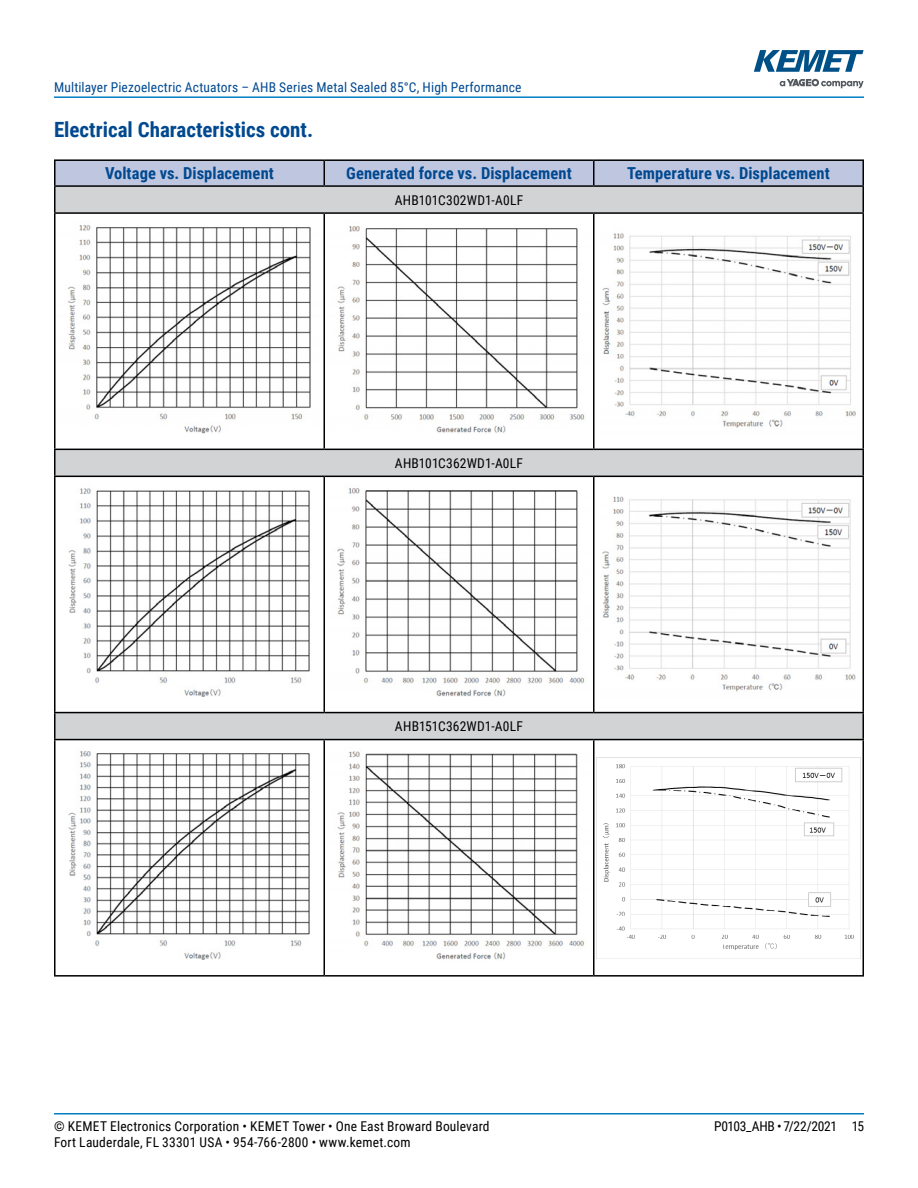
<style>
.page{position:relative;width:918px;height:1188px;background:#fff}
.page>*{position:absolute;margin:0;border:0;box-sizing:border-box;transform-origin:0 0}
.t1{font:700 21px "Roboto Condensed";color:#004990}
.t2{font:700 16.5px "Roboto Condensed";letter-spacing:.005em;color:#004990}
.t3{font:13.5px "Roboto Condensed";letter-spacing:.015em;color:#000}
.t4{font:13.5px "Roboto Condensed";letter-spacing:.015em;color:#004990}
.t5{font:13.5px "Roboto Condensed";letter-spacing:-.025em;color:#000}
</style>
<div class="page">
<hr style="left:54px;top:1113px;width:810px;height:2px;background:#007dc3">
<hr style="left:54px;top:96px;width:810px;height:2px;background:#007dc3">
<svg style="left:780px;top:79px;width:84px;height:9px"></svg>
<svg style="left:754px;top:50px;width:110px;height:22px"></svg>
<svg style="left:56px;top:187px;width:806px;height:552px;fill:#d1d3d4"></svg>
<div style="left:56px;top:161px;width:806px;height:24px;background:#bfc6e0"></div>
<hr style="left:324px;top:214px;width:1px;height:235px;background:#000">
<hr style="left:593px;top:214px;width:1px;height:235px;background:#000">
<hr style="left:324px;top:477px;width:1px;height:235px;background:#000">
<hr style="left:593px;top:477px;width:1px;height:235px;background:#000">
<hr style="left:324px;top:740px;width:1px;height:235px;background:#000">
<hr style="left:593px;top:740px;width:1px;height:235px;background:#000">
<hr style="left:54px;top:159px;width:270px;height:2px;background:#000">
<hr style="left:54px;top:161px;width:2px;height:24px;background:#000">
<hr style="left:324px;top:159px;width:270px;height:2px;background:#000">
<hr style="left:594px;top:159px;width:270px;height:2px;background:#000">
<hr style="left:862px;top:161px;width:2px;height:24px;background:#000">
<hr style="left:54px;top:214px;width:2px;height:235px;background:#000">
<hr style="left:862px;top:214px;width:2px;height:235px;background:#000">
<hr style="left:54px;top:477px;width:2px;height:235px;background:#000">
<hr style="left:862px;top:477px;width:2px;height:235px;background:#000">
<hr style="left:54px;top:740px;width:2px;height:235px;background:#000">
<hr style="left:862px;top:740px;width:2px;height:235px;background:#000">
<hr style="left:54px;top:975px;width:270px;height:2px;background:#000">
<hr style="left:324px;top:975px;width:270px;height:2px;background:#000">
<hr style="left:594px;top:975px;width:270px;height:2px;background:#000">
<hr style="left:54px;top:185px;width:270px;height:2px;background:#000">
<hr style="left:54px;top:187px;width:2px;height:25px;background:#000">
<hr style="left:324px;top:185px;width:270px;height:2px;background:#000">
<hr style="left:594px;top:185px;width:270px;height:2px;background:#000">
<hr style="left:862px;top:187px;width:2px;height:25px;background:#000">
<hr style="left:54px;top:212px;width:270px;height:2px;background:#000">
<hr style="left:324px;top:212px;width:270px;height:2px;background:#000">
<hr style="left:594px;top:212px;width:270px;height:2px;background:#000">
<hr style="left:54px;top:449px;width:270px;height:1px;background:#000">
<hr style="left:54px;top:450px;width:2px;height:26px;background:#000">
<hr style="left:324px;top:449px;width:270px;height:1px;background:#000">
<hr style="left:594px;top:449px;width:270px;height:1px;background:#000">
<hr style="left:862px;top:450px;width:2px;height:26px;background:#000">
<hr style="left:54px;top:476px;width:270px;height:1px;background:#000">
<hr style="left:324px;top:476px;width:270px;height:1px;background:#000">
<hr style="left:594px;top:476px;width:270px;height:1px;background:#000">
<hr style="left:54px;top:712px;width:270px;height:1px;background:#000">
<hr style="left:54px;top:713px;width:2px;height:26px;background:#000">
<hr style="left:324px;top:712px;width:270px;height:1px;background:#000">
<hr style="left:594px;top:712px;width:270px;height:1px;background:#000">
<hr style="left:862px;top:713px;width:2px;height:26px;background:#000">
<hr style="left:54px;top:739px;width:270px;height:1px;background:#000">
<hr style="left:324px;top:739px;width:270px;height:1px;background:#000">
<hr style="left:594px;top:739px;width:270px;height:1px;background:#000">
<img style="left:58px;top:221px;width:263px;height:221px">
<img style="left:327px;top:221px;width:264px;height:221px">
<img style="left:597px;top:229px;width:263px;height:205px">
<img style="left:58px;top:484px;width:263px;height:221px">
<img style="left:327px;top:484px;width:264px;height:221px">
<img style="left:597px;top:491px;width:263px;height:207px">
<img style="left:68px;top:751px;width:242px;height:209px">
<img style="left:337px;top:751px;width:248px;height:209px">
<img style="left:597px;top:757px;width:263px;height:202px">
<p class="t4" style="left:54px;top:78px;width:469px">Multilayer Piezoelectric Actuators – AHB Series Metal Sealed 85°C, High Performance</p>
<h1 class="t1" style="left:54px;top:115px;width:261px">Electrical Characteristics cont.</h1>
<p class="t2" style="left:105px;top:162px;width:170px">Voltage vs. Displacement</p>
<p class="t2" style="left:346px;top:162px;width:227px">Generated force vs. Displacement</p>
<p class="t2" style="left:627px;top:162px;width:204px">Temperature vs. Displacement</p>
<p class="t3" style="left:395px;top:190px;width:130px">AHB101C302WD1-A0LF</p>
<p class="t3" style="left:395px;top:454px;width:130px">AHB101C362WD1-A0LF</p>
<p class="t3" style="left:395px;top:717px;width:130px">AHB151C362WD1-A0LF</p>
<p class="t3" style="left:54px;top:1116px;width:437px">© KEMET Electronics Corporation • KEMET Tower • One East Broward Boulevard</p>
<p class="t5" style="left:714px;top:1116px;width:151px">P0103_AHB • 7/22/2021 15</p>
<p class="t3" style="left:54px;top:1133px;width:358px">Fort Lauderdale, FL 33301 USA • 954-766-2800 • www.kemet.com</p>
</div>
